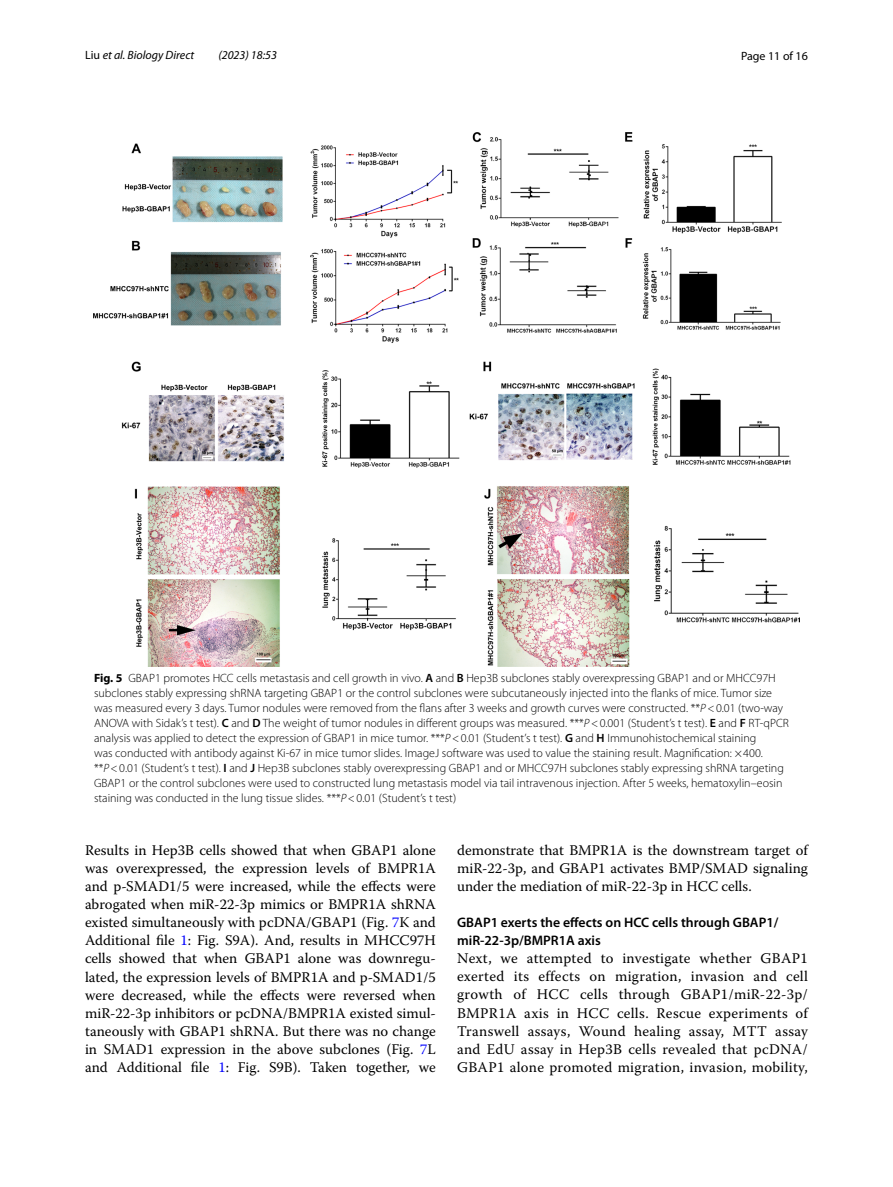
<style>
.page{position:relative;width:893px;height:1187px;background:#fff}
.page>*{position:absolute;margin:0;border:0;box-sizing:border-box;transform-origin:0 0}
.t1{font:14.7px/18px "Warnock Pro";color:#000;text-align:justify}
.t2{font:600 13.8px/18px "Myriad Pro";color:#000}
.t3{font:300 12px/15px "Myriad Pro";color:#000}
.t4{font:italic 12px "Myriad Pro";color:#000}
.t5{font:12px "Myriad Pro";color:#000}
.s1{font-style:normal}
.s2{font-weight:700}
.s3{font-weight:600}
.s4{font-style:italic}
.s5{color:#00f}
</style>
<div class="page">
<img style="left:94px;top:133px;width:705px;height:534px">
<p class="t4" style="left:85px;top:48px;width:111px"><span class="s1">Liu</span> et al. Biology Direct</p>
<p class="t4" style="left:218px;top:48px;width:60px">(2023) 18:53</p>
<p class="t5" style="left:741px;top:48px;width:68px">Page 11 of 16</p>
<p class="t3" style="left:94px;top:670px;width:696px"><span class="s2">Fig. 5</span> GBAP1 promotes HCC cells metastasis and cell growth in vivo. <span class="s3">A</span> and <span class="s3">B</span> Hep3B subclones stably overexpressing GBAP1 and or MHCC97H subclones stably expressing shRNA targeting GBAP1 or the control subclones were subcutaneously injected into the flanks of mice. Tumor size was measured every 3 days. Tumor nodules were removed from the flans after 3 weeks and growth curves were constructed. **<span class="s4">P</span>&lt;0.01 (two-way ANOVA with Sidak’s t test). <span class="s3">C</span> and <span class="s3">D</span> The weight of tumor nodules in different groups was measured. ***<span class="s4">P</span>&lt;0.001 (Student’s t test). <span class="s3">E</span> and <span class="s3">F</span> RT-qPCR analysis was applied to detect the expression of GBAP1 in mice tumor. ***<span class="s4">P</span>&lt;0.01 (Student’s t test). <span class="s3">G</span> and <span class="s3">H</span> Immunohistochemical staining<br>was conducted with antibody against Ki-67 in mice tumor slides. ImageJ software was used to value the staining result. Magnification: ×400. **<span class="s4">P</span>&lt;0.01 (Student’s t test). <span class="s3">I</span> and <span class="s3">J</span> Hep3B subclones stably overexpressing GBAP1 and or MHCC97H subclones stably expressing shRNA targeting GBAP1 or the control subclones were used to constructed lung metastasis model via tail intravenous injection. After 5 weeks, hematoxylin–eosin staining was conducted in the lung tissue slides. ***<span class="s4">P</span>&lt;0.01 (Student’s t test)</p>
<p class="t1" style="left:85px;top:841px;width:352px">Results in Hep3B cells showed that when GBAP1 alone was overexpressed, the expression levels of BMPR1A and p-SMAD1/5 were increased, while the effects were abrogated when miR-22-3p mimics or BMPR1A shRNA existed simultaneously with pcDNA/GBAP1 (Fig. <span class="s5">7</span>K and Additional file <span class="s5">1</span>: Fig. S9A). And, results in MHCC97H cells showed that when GBAP1 alone was downregu&shy;lated, the expression levels of BMPR1A and p-SMAD1/5 were decreased, while the effects were reversed when miR-22-3p inhibitors or pcDNA/BMPR1A existed simul&shy;taneously with GBAP1 shRNA. But there was no change in SMAD1 expression in the above subclones (Fig. <span class="s5">7</span>L and Additional file <span class="s5">1</span>: Fig. S9B). Taken together, we</p>
<p class="t1" style="left:457px;top:841px;width:352px">demonstrate that BMPR1A is the downstream target of miR-22-3p, and GBAP1 activates BMP/SMAD signaling under the mediation of miR-22-3p in HCC cells.</p>
<p class="t2" style="left:457px;top:913px;width:323px">GBAP1 exerts the effects on HCC cells through GBAP1/ miR‑22‑3p/BMPR1A axis</p>
<p class="t1" style="left:457px;top:949px;width:352px">Next, we attempted to investigate whether GBAP1 exerted its effects on migration, invasion and cell growth of HCC cells through GBAP1/miR-22-3p/ BMPR1A axis in HCC cells. Rescue experiments of Transwell assays, Wound healing assay, MTT assay and EdU assay in Hep3B cells revealed that pcDNA/ GBAP1 alone promoted migration, invasion, mobility,</p>
</div>
